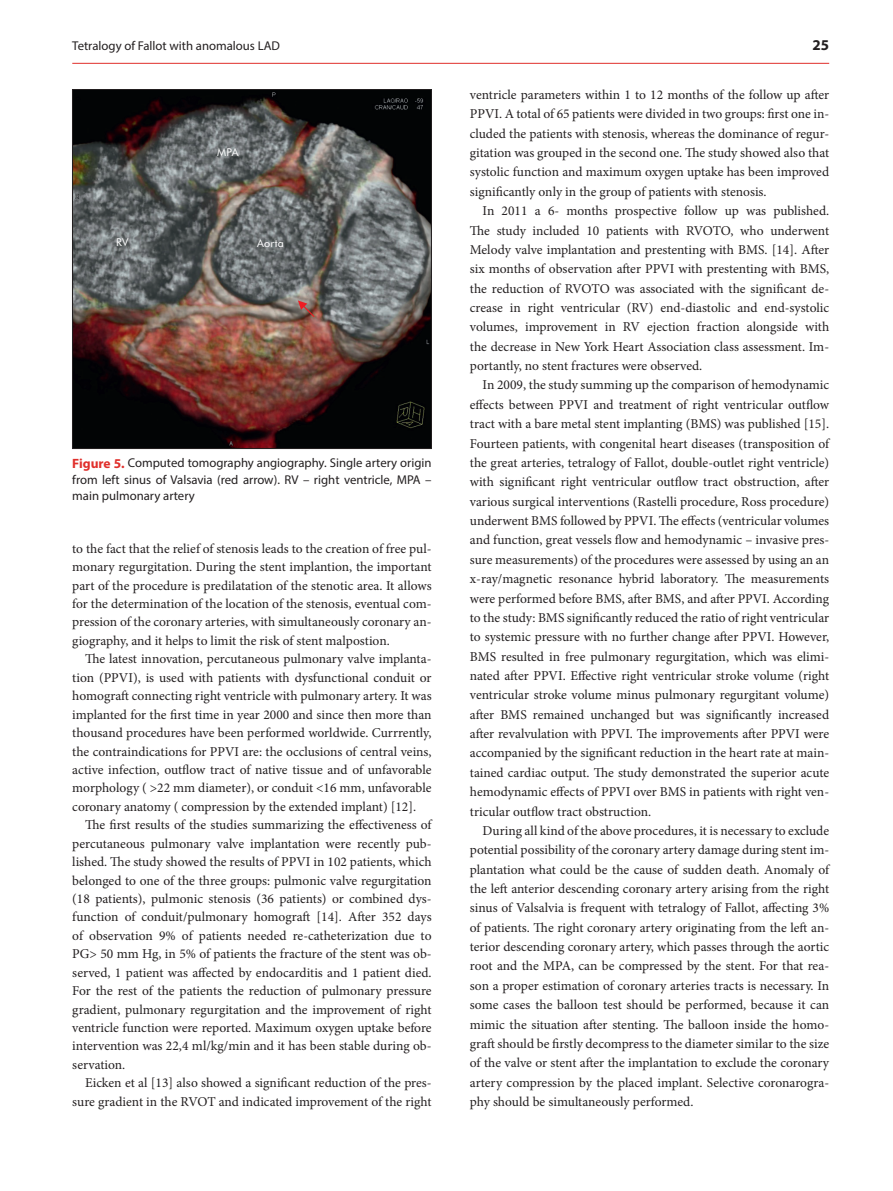
<style>
.page{position:relative;width:893px;height:1191px;background:#fff}
.page>*{position:absolute;margin:0;border:0;box-sizing:border-box;transform-origin:0 0}
.t1{font:700 15px "Myriad Pro";color:#231f20}
.t2{font:13.5px/19.4px "Minion Pro";color:#231f20;text-align:justify}
.t3{font:12.75px/16.5px "Myriad Pro";color:#231f20;text-align:justify}
.t4{font:10.8px "Futurum Ibis EE";letter-spacing:.025em;color:#fff}
.s1{font-weight:700;font-size:13.5px;color:#e02f2b}
</style>
<div class="page">
<hr style="left:72px;top:63px;width:757px;height:1px;background:#e02f2b">
<img style="left:74px;top:91px;width:356px;height:356px">
<div style="left:72px;top:89px;width:360px;height:360px;border:1px solid #231f20"></div>
<svg style="left:298px;top:300px;width:18px;height:18px"></svg>
<p class="t3" style="left:72px;top:37px;width:209px">Tetralogy of Fallot with anomalous LAD</p>
<p class="t1" style="left:812px;top:35px;width:18px">25</p>
<p class="t4" style="left:217px;top:145px;width:23px">MPA</p>
<p class="t4" style="left:116px;top:236px;width:14px">RV</p>
<p class="t4" style="left:257px;top:237px;width:28px">Aorta</p>
<p class="t3" style="left:72px;top:454px;width:361px"><span class="s1">Figure 5.</span> Computed tomography angiography. Single artery origin from left sinus of Valsavia (red arrow). RV – right ventricle, MPA – main pulmonary artery</p>
<p class="t2" style="left:72px;top:539px;width:361px;line-height:18.5px">to the fact that the relief of stenosis leads to the creation of free pul‑ monary regurgitation. During the stent implantion, the important part of the procedure is predilatation of the stenotic area. It allows for the determination of the location of the stenosis, eventual com‑ pression of the coronary arteries, with simultaneously coronary an‑ giography, and it helps to limit the risk of stent malpostion.</p>
<p class="t2" style="left:72px;top:650px;width:361px;line-height:18.5px;text-indent:13px">The latest innovation, percutaneous pulmonary valve implanta‑ tion (PPVI), is used with patients with dysfunctional conduit or homograft connecting right ventricle with pulmonary artery. It was implanted for the first time in year 2000 and since then more than thousand procedures have been performed worldwide. Currrently, the contraindications for PPVI are: the occlusions of central veins, active infection, outflow tract of native tissue and of unfavorable morphology ( &gt;22 mm diameter), or conduit &lt;16 mm, unfavorable coronary anatomy ( compression by the extended implant) [12].</p>
<p class="t2" style="left:72px;top:815px;width:361px;line-height:18.5px;text-indent:13px">The first results of the studies summarizing the effectiveness of percutaneous pulmonary valve implantation were recently pub‑ lished. The study showed the results of PPVI in 102 patients, which belonged to one of the three groups: pulmonic valve regurgitation (18 patients), pulmonic stenosis (36 patients) or combined dys‑ function of conduit/pulmonary homograft [14]. After 352 days of observation 9% of patients needed re‑catheterization due to PG&gt; 50 mm Hg, in 5% of patients the fracture of the stent was ob‑ served, 1 patient was affected by endocarditis and 1 patient died.<br>For the rest of the patients the reduction of pulmonary pressure gradient, pulmonary regurgitation and the improvement of right ventricle function were reported. Maximum oxygen uptake before intervention was 22,4 ml/kg/min and it has been stable during ob‑ servation.</p>
<p class="t2" style="left:72px;top:1073px;width:361px;line-height:18.5px;text-align:right">Eicken et al [13] also showed a significant reduction of the pres‑ sure gradient in the RVOT and indicated improvement of the right</p>
<p class="t2" style="left:470px;top:85px;width:361px">ventricle parameters within 1 to 12 months of the follow up after PPVI. A total of 65 patients were divided in two groups: first one in‑ cluded the patients with stenosis, whereas the dominance of regur‑ gitation was grouped in the second one. The study showed also that systolic function and maximum oxygen uptake has been improved significantly only in the group of patients with stenosis.</p>
<p class="t2" style="left:470px;top:201px;width:361px;text-indent:13px">In 2011 a 6- months prospective follow up was published.<br>The study included 10 patients with RVOTO, who underwent Melody valve implantation and prestenting with BMS. [14]. After six months of observation after PPVI with prestenting with BMS, the reduction of RVOTO was associated with the significant de‑ crease in right ventricular (RV) end‑diastolic and end‑systolic volumes, improvement in RV ejection fraction alongside with the decrease in New York Heart Association class assessment. Im‑ portantly, no stent fractures were observed.</p>
<p class="t2" style="left:470px;top:375px;width:361px;text-indent:13px">In 2009, the study summing up the comparison of hemodynamic effects between PPVI and treatment of right ventricular outflow tract with a bare metal stent implanting (BMS) was published [15].<br>Fourteen patients, with congenital heart diseases (transposition of the great arteries, tetralogy of Fallot, double‑outlet right ventricle) with significant right ventricular outflow tract obstruction, after various surgical interventions (Rastelli procedure, Ross procedure) underwent BMS followed by PPVI. The effects (ventricular volumes and function, great vessels flow and hemodynamic – invasive pres‑ sure measurements) of the procedures were assessed by using an an x‑ray/magnetic resonance hybrid laboratory. The measurements were performed before BMS, after BMS, and after PPVI. According to the study: BMS significantly reduced the ratio of right ventricular to systemic pressure with no further change after PPVI. However, BMS resulted in free pulmonary regurgitation, which was elimi‑ nated after PPVI. Effective right ventricular stroke volume (right ventricular stroke volume minus pulmonary regurgitant volume) after BMS remained unchanged but was significantly increased after revalvulation with PPVI. The improvements after PPVI were accompanied by the significant reduction in the heart rate at main‑ tained cardiac output. The study demonstrated the superior acute hemodynamic effects of PPVI over BMS in patients with right ven‑ tricular outflow tract obstruction.</p>
<p class="t2" style="left:470px;top:821px;width:361px;text-indent:13px">During all kind of the above procedures, it is necessary to exclude potential possibility of the coronary artery damage during stent im‑ plantation what could be the cause of sudden death. Anomaly of the left anterior descending coronary artery arising from the right sinus of Valsalvia is frequent with tetralogy of Fallot, affecting 3% of patients. The right coronary artery originating from the left an‑ terior descending coronary artery, which passes through the aortic root and the MPA, can be compressed by the stent. For that rea‑ son a proper estimation of coronary arteries tracts is necessary. In some cases the balloon test should be performed, because it can mimic the situation after stenting. The balloon inside the homo‑ graft should be firstly decompress to the diameter similar to the size of the valve or stent after the implantation to exclude the coronary artery compression by the placed implant. Selective coronarogra‑ phy should be simultaneously performed.</p>
</div>
